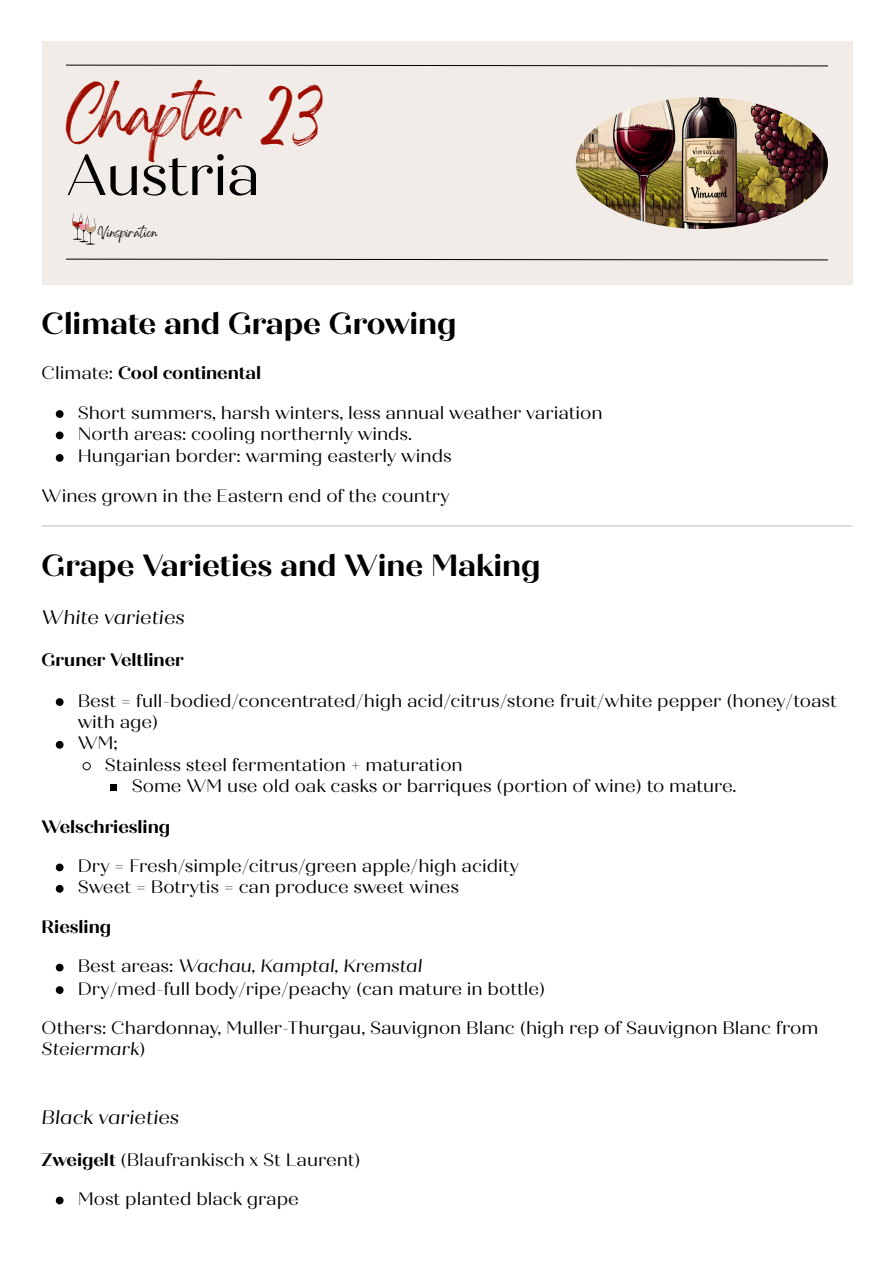
<style>
.page{position:relative;width:894px;height:1263px;background:#fff}
.page>*{position:absolute;margin:0;border:0;box-sizing:border-box;transform-origin:0 0}
.t1{font:58.2px "Quiche Display";letter-spacing:-.025em;color:#000}
.t2{font:43.65px "Gellatio";letter-spacing:-.025em;color:#9f0c00}
.t3{font:700 30.6px "Quiche Display";color:#000}
.t4{font:italic 19.5px "Quiche Display";color:#000}
.t5{font:18px/21.3px "Quiche Display";color:#000}
.t6{font:700 18px "Quiche Display";color:#000}
.t7{font:italic 18px "Quiche Display";color:#000}
.t8{font:9.15px "Gellatio";color:#000}
.s1{font-weight:400}
.s2{font-style:normal}
.s3{font-style:italic}
.s4{font-weight:700}
</style>
<div class="page">
<div style="left:42px;top:42px;width:810px;height:243px;background:#f2ece8"></div>
<svg style="left:66px;top:64px;width:762px;height:3px"></svg>
<svg style="left:66px;top:258px;width:762px;height:3px"></svg>
<img style="left:575px;top:97px;width:252px;height:132px;border-radius:50%">
<svg style="left:72px;top:213px;width:24px;height:32px"></svg>
<svg style="left:56px;top:410px;width:7px;height:8px"></svg>
<svg style="left:56px;top:432px;width:7px;height:7px"></svg>
<svg style="left:56px;top:454px;width:7px;height:8px"></svg>
<hr style="left:42px;top:525px;width:809px;height:1px;background:#bfc3c8">
<svg style="left:56px;top:698px;width:7px;height:8px"></svg>
<svg style="left:56px;top:741px;width:7px;height:8px"></svg>
<svg style="left:82px;top:762px;width:9px;height:8px"></svg>
<div style="left:110px;top:784px;width:7px;height:7px;background:#000"></div>
<svg style="left:56px;top:864px;width:7px;height:7px"></svg>
<svg style="left:56px;top:885px;width:7px;height:8px"></svg>
<svg style="left:56px;top:964px;width:7px;height:7px"></svg>
<svg style="left:56px;top:986px;width:7px;height:8px"></svg>
<svg style="left:56px;top:1197px;width:7px;height:7px"></svg>
<p class="t2" style="left:66px;top:105px;width:260px">Chapter 23</p>
<p class="t1" style="left:66px;top:140px;width:196px">Austria</p>
<p class="t8" style="left:98px;top:230px;width:61px">Vinspiration</p>
<h1 class="t3" style="left:42px;top:305px;width:416px">Climate and Grape Growing</h1>
<p class="t6" style="left:42px;top:362px;width:221px"><span class="s1">Climate:</span> Cool continental</p>
<p class="t5" style="left:78px;top:402px;width:526px">Short summers, harsh winters, less annual weather variation</p>
<p class="t5" style="left:78px;top:423px;width:336px">North areas: cooling northernly winds.</p>
<p class="t5" style="left:78px;top:446px;width:375px">Hungarian border: warming easterly winds</p>
<p class="t5" style="left:42px;top:485px;width:409px">Wines grown in the Eastern end of the country</p>
<h1 class="t3" style="left:42px;top:547px;width:500px">Grape Varieties and Wine Making</h1>
<p class="t4" style="left:42px;top:606px;width:145px">White varieties</p>
<h3 class="t6" style="left:42px;top:649px;width:143px">Gruner Veltliner</h3>
<p class="t5" style="left:78px;top:690px;width:760px">Best = full-bodied/concentrated/high acid/citrus/stone fruit/white pepper (honey/toast with age)</p>
<p class="t5" style="left:78px;top:733px;width:42px">WM;</p>
<p class="t5" style="left:105px;top:754px;width:359px">Stainless steel fermentation + maturation</p>
<p class="t5" style="left:132px;top:775px;width:606px">Some WM use old oak casks or barriques (portion of wine) to mature.</p>
<h3 class="t6" style="left:42px;top:815px;width:130px">Welschriesling</h3>
<p class="t5" style="left:78px;top:855px;width:442px">Dry = Fresh/simple/citrus/green apple/high acidity</p>
<p class="t5" style="left:78px;top:877px;width:383px">Sweet = Botrytis = can produce sweet wines</p>
<h3 class="t6" style="left:42px;top:916px;width:71px">Riesling</h3>
<p class="t7" style="left:78px;top:955px;width:346px"><span class="s2">Best areas:</span> Wachau, Kamptal, Kremstal</p>
<p class="t5" style="left:78px;top:978px;width:469px">Dry/med-full body/ripe/peachy (can mature in bottle)</p>
<p class="t5" style="left:42px;top:1017px;width:777px">Others: Chardonnay, Muller-Thurgau, Sauvignon Blanc (high rep of Sauvignon Blanc from<br><span class="s3">Steiermark</span>)</p>
<p class="t4" style="left:42px;top:1105px;width:139px">Black varieties</p>
<h3 class="t5" style="left:42px;top:1149px;width:320px"><span class="s4">Zweigelt</span> (Blaufrankisch x St Laurent)</h3>
<p class="t5" style="left:78px;top:1188px;width:223px">Most planted black grape</p>
</div>
